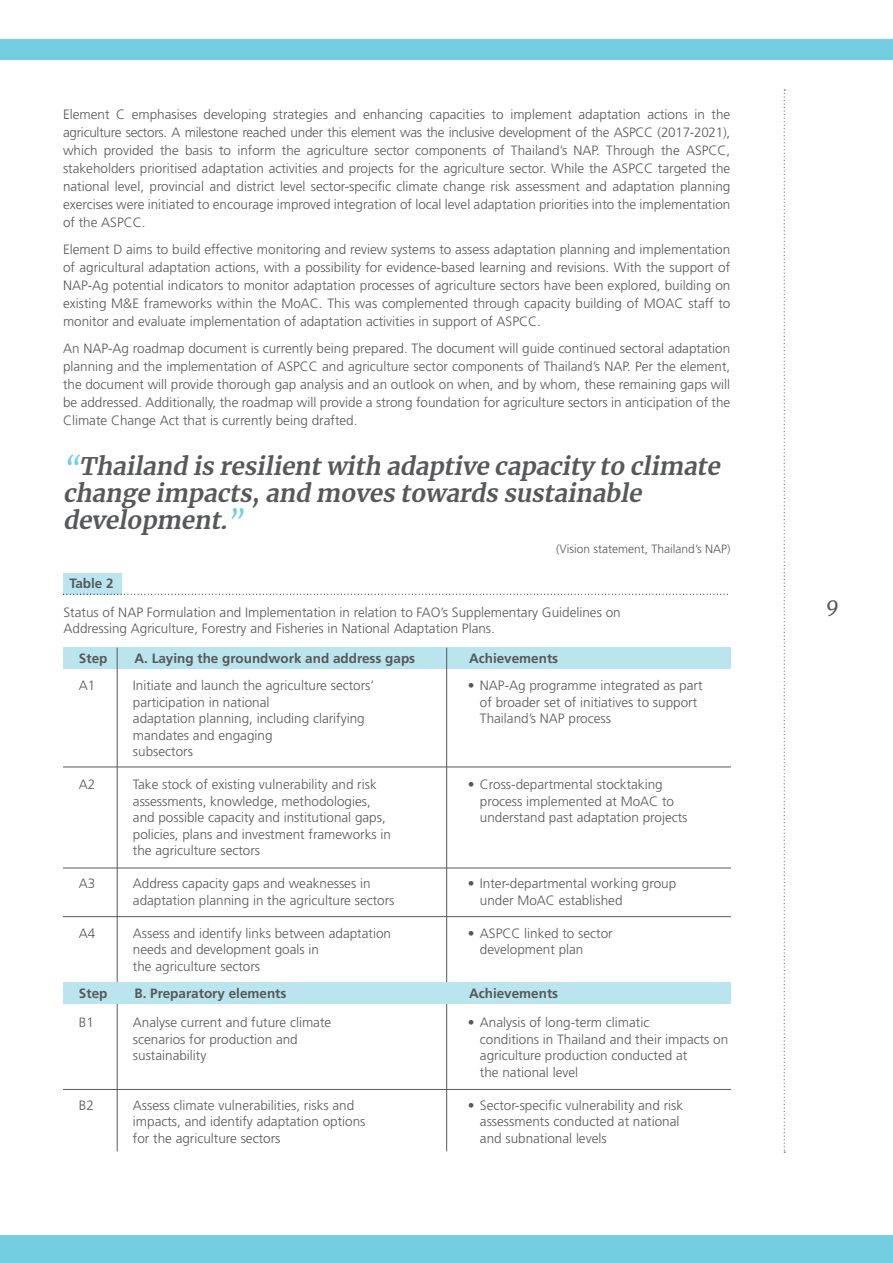
<style>
.page{position:relative;width:893px;height:1263px;background:#fff}
.page>*{position:absolute;margin:0;border:0;box-sizing:border-box;transform-origin:0 0}
.t1{font:italic 700 24px/27px "Merriweather";color:#57585a}
.body_copy{font:italic 21px "Merriweather";color:#57585a}
.t2{font:300 13.5px/18px "Frutiger";color:#57585a}
.t3{font:700 13.5px "Frutiger";color:#57585a}
.t4{font:300 12px "Frutiger";color:#57585a}
.s1{color:#72cee0}
</style>
<div class="page">
<svg style="left:784px;top:89px;width:1px;height:1064px"></svg>
<div style="left:0;top:1235px;width:893px;height:28px;background:#72cee0"></div>
<div style="left:0;top:39px;width:893px;height:21px;background:#72cee0"></div>
<div style="left:64px;top:573px;width:58px;height:21px;background:#bae4ee"></div>
<svg style="left:64px;top:594px;width:664px;height:1px"></svg>
<div style="left:64px;top:648px;width:667px;height:21px;background:#bae4ee"></div>
<hr style="left:117px;top:648px;width:1px;height:503px;background:#57585a">
<hr style="left:446px;top:648px;width:1px;height:503px;background:#57585a">
<hr style="left:63px;top:767px;width:668px;height:1px;background:#57585a">
<hr style="left:63px;top:868px;width:668px;height:1px;background:#57585a">
<hr style="left:63px;top:916px;width:668px;height:1px;background:#57585a">
<div style="left:64px;top:982px;width:667px;height:22px;background:#bae4ee"></div>
<hr style="left:63px;top:1089px;width:668px;height:1px;background:#57585a">
<p class="t2" style="left:63px;top:105px;width:669px;text-align:justify">Element C emphasises developing strategies and enhancing capacities to implement adaptation actions in the agriculture sectors. A milestone reached under this element was the inclusive development of the ASPCC (2017-2021), which provided the basis to inform the agriculture sector components of Thailand’s NAP. Through the ASPCC, stakeholders prioritised adaptation activities and projects for the agriculture sector. While the ASPCC targeted the national level, provincial and district level sector-specific climate change risk assessment and adaptation planning exercises were initiated to encourage improved integration of local level adaptation priorities into the implementation of the ASPCC.</p>
<p class="t2" style="left:63px;top:240px;width:669px;text-align:justify">Element D aims to build effective monitoring and review systems to assess adaptation planning and implementation of agricultural adaptation actions, with a possibility for evidence-based learning and revisions. With the support of NAP-Ag potential indicators to monitor adaptation processes of agriculture sectors have been explored, building on existing M&amp;E frameworks within the MoAC. This was complemented through capacity building of MOAC staff to monitor and evaluate implementation of adaptation activities in support of ASPCC.</p>
<p class="t2" style="left:63px;top:339px;width:669px;text-align:justify">An NAP-Ag roadmap document is currently being prepared. The document will guide continued sectoral adaptation planning and the implementation of ASPCC and agriculture sector components of Thailand’s NAP. Per the element, the document will provide thorough gap analysis and an outlook on when, and by whom, these remaining gaps will be addressed. Additionally, the roadmap will provide a strong foundation for agriculture sectors in anticipation of the Climate Change Act that is currently being drafted.</p>
<p class="t1" style="left:63px;top:452px;width:664px"><span class="s1">“</span>Thailand is resilientwith adaptive capacity to climate change impacts,and moves towards sustainable development.<span class="s1">”</span></p>
<p class="t4" style="left:556px;top:542px;width:176px">(Vision statement, Thailand’s NAP)</p>
<p class="t3" style="left:69px;top:575px;width:46px">Table 2</p>
<p class="t2" style="left:64px;top:603px;width:559px">Status of NAP Formulation and Implementation in relation to FAO’s Supplementary Guidelines on</p>
<p class="t2" style="left:64px;top:619px;width:433px">Addressing Agriculture, Forestry and Fisheries in National Adaptation Plans.</p>
<p class="t3" style="left:79px;top:651px;width:30px">Step</p>
<p class="t3" style="left:134px;top:651px;width:282px">A. Laying the groundwork and address gaps</p>
<p class="t3" style="left:469px;top:651px;width:91px">Achievements</p>
<p class="t2" style="left:79px;top:676px;width:18px">A1</p>
<p class="t2" style="left:133px;top:677px;width:243px;line-height:16.5px">Initiate and launch the agriculture sectors’ participation in national</p>
<p class="t2" style="left:133px;top:710px;width:233px;line-height:16.5px">adaptation planning, including clarifying mandates and engaging</p>
<p class="t2" style="left:133px;top:742px;width:62px">subsectors</p>
<p class="t2" style="left:79px;top:775px;width:18px">A2</p>
<p class="t2" style="left:133px;top:776px;width:254px;line-height:16.5px">Take stock of existing vulnerability and risk assessments, knowledge, methodologies, and possible capacity and institutional gaps,</p>
<p class="t2" style="left:133px;top:826px;width:260px;line-height:16.5px">policies, plans and investment frameworks in the agriculture sectors</p>
<p class="t2" style="left:79px;top:874px;width:18px">A3</p>
<p class="t2" style="left:133px;top:875px;width:263px;line-height:16.5px">Address capacity gaps and weaknesses in adaptation planning in the agriculture sectors</p>
<p class="t2" style="left:79px;top:924px;width:18px">A4</p>
<p class="t2" style="left:133px;top:925px;width:260px;line-height:16.5px">Assess and identify links between adaptation needs and development goals in<br>the agriculture sectors</p>
<p class="t2" style="left:468px;top:676px;width:236px">• NAP-Ag programme integrated as part</p>
<p class="t2" style="left:480px;top:693px;width:219px">of broader set of initiatives to support</p>
<p class="t2" style="left:480px;top:709px;width:133px">Thailand’s NAP process</p>
<p class="t2" style="left:468px;top:775px;width:196px">• Cross-departmental stocktaking</p>
<p class="t2" style="left:480px;top:792px;width:196px">process implemented at MoAC to</p>
<p class="t2" style="left:480px;top:808px;width:209px">understand past adaptation projects</p>
<p class="t2" style="left:468px;top:874px;width:210px">• Inter-departmental working group</p>
<p class="t2" style="left:480px;top:891px;width:144px">under MoAC established</p>
<p class="t2" style="left:480px;top:925px;width:134px;line-height:16.5px;text-indent:-12px">• ASPCC linked to sector development plan</p>
<p class="t3" style="left:79px;top:986px;width:30px">Step</p>
<p class="t3" style="left:134px;top:986px;width:154px">B. Preparatory elements</p>
<p class="t3" style="left:469px;top:986px;width:91px">Achievements</p>
<p class="t2" style="left:79px;top:1014px;width:17px">B1</p>
<p class="t2" style="left:133px;top:1014px;width:200px;line-height:16.5px">Analyse current and future climate scenarios for production and</p>
<p class="t2" style="left:133px;top:1047px;width:75px">sustainability</p>
<p class="t2" style="left:79px;top:1096px;width:17px">B2</p>
<p class="t2" style="left:133px;top:1097px;width:234px;line-height:16.5px">Assess climate vulnerabilities, risks and impacts, and identify adaptation options for the agriculture sectors</p>
<p class="t2" style="left:468px;top:1014px;width:183px">• Analysis of long-term climatic</p>
<p class="t2" style="left:480px;top:1030px;width:250px">conditions in Thailand and their impacts on</p>
<p class="t2" style="left:480px;top:1047px;width:209px">agriculture production conducted at</p>
<p class="t2" style="left:480px;top:1063px;width:100px">the national level</p>
<p class="t2" style="left:468px;top:1096px;width:217px">• Sector-specific vulnerability and risk</p>
<p class="t2" style="left:480px;top:1113px;width:201px">assessments conducted at national</p>
<p class="t2" style="left:480px;top:1129px;width:128px">and subnational levels</p>
<p class="body_copy" style="left:826px;top:590px;width:14px">9</p>
</div>
